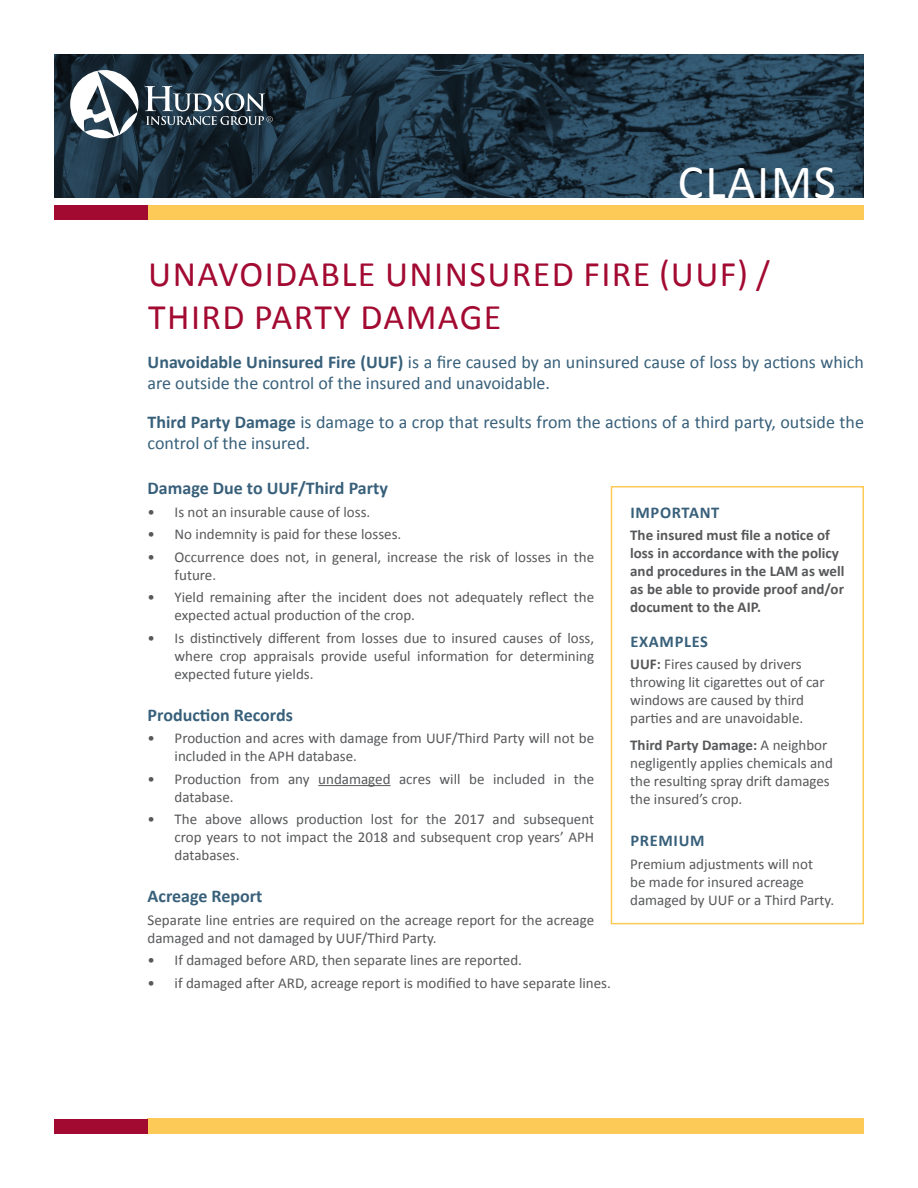
<style>
.page{position:relative;width:918px;height:1188px;background:#fff}
.page>*{position:absolute;margin:0;border:0;box-sizing:border-box;transform-origin:0 0}
.t1{font:48px "Calibri";letter-spacing:.04em;color:#fff}
.Heading_24{font:36px/43.2px "Calibri";letter-spacing:.04em;color:#a30a32}
.t2{font:18px/21px "Calibri";color:#38607a}
.t3{font:700 18px "Calibri";color:#38607a}
.Subhead_halfspace{font:700 16.5px "Calibri";letter-spacing:.04em;color:#38607a}
.t4{font:15px/18px "Calibri";color:#57585a}
.t5{font:700 15px/18px "Calibri";color:#57585a}
.s1{font-weight:700}
</style>
<div class="page">
<div style="left:148px;top:1118px;width:716px;height:16px;background:#feca57"></div>
<div style="left:54px;top:1119px;width:94px;height:15px;background:#a30a32"></div>
<svg style="left:54px;top:54px;width:810px;height:144px;background:#1f3747"></svg>
<svg style="left:70px;top:70px;width:68px;height:68px"></svg>
<svg style="left:145px;top:86px;width:128px;height:39px;background:#4f606b"></svg>
<div style="left:148px;top:205px;width:716px;height:15px;background:#feca57"></div>
<div style="left:54px;top:205px;width:94px;height:15px;background:#a30a32"></div>
<hr style="left:318px;top:785px;width:73px;height:1px;background:#57585a">
<div style="left:611px;top:486px;width:253px;height:438px;border:2px solid #feca57"></div>
<h1 class="t1" style="left:678px;top:151px;width:160px">CLAIMS</h1>
<p class="Heading_24" style="left:148px;top:253px;width:623px">UNAVOIDABLE UNINSURED FIRE (UUF) /<br>THIRD PARTY DAMAGE</p>
<p class="t2" style="left:148px;top:352px;width:718px"><span class="s1">Unavoidable Uninsured Fire (UUF)</span> is a fire caused by an uninsured cause of loss by actions which are outside the control of the insured and unavoidable.</p>
<p class="t2" style="left:148px;top:412px;width:718px"><span class="s1">Third Party Damage</span> is damage to a crop that results from the actions of a third party, outside the control of the insured.</p>
<p class="t3" style="left:148px;top:477px;width:242px">Damage Due to UUF/Third Party</p>
<p class="t4" style="left:148px;top:503px;width:224px">• Is not an insurable cause of loss.</p>
<p class="t4" style="left:148px;top:525px;width:255px">• No indemnity is paid for these losses.</p>
<p class="t4" style="left:175px;top:548px;width:421px;text-indent:-27px">• Occurrence does not, in general, increase the risk of losses in the future.</p>
<p class="t4" style="left:175px;top:588px;width:421px;text-indent:-27px">• Yield remaining after the incident does not adequately reflect the expected actual production of the crop.</p>
<p class="t4" style="left:175px;top:629px;width:421px;text-align:justify;text-indent:-27px">• Is distinctively different from losses due to insured causes of loss, where crop appraisals provide useful information for determining expected future yields.</p>
<p class="t3" style="left:148px;top:703px;width:147px">Production Records</p>
<p class="t4" style="left:175px;top:729px;width:421px;text-indent:-27px">• Production and acres with damage from UUF/Third Party will not be included in the APH database.</p>
<p class="t4" style="left:175px;top:770px;width:421px;text-indent:-27px">• Production from any undamaged acres will be included in the database.</p>
<p class="t4" style="left:175px;top:810px;width:421px;text-align:justify;text-indent:-27px">• The above allows production lost for the 2017 and subsequent crop years to not impact the 2018 and subsequent crop years’ APH databases.</p>
<p class="t3" style="left:148px;top:885px;width:116px">Acreage Report</p>
<p class="t4" style="left:148px;top:911px;width:448px">Separate line entries are required on the acreage report for the acreage damaged and not damaged by UUF/Third Party.</p>
<p class="t4" style="left:148px;top:951px;width:376px">• If damaged before ARD, then separate lines are reported.</p>
<p class="t4" style="left:148px;top:974px;width:465px">• if damaged after ARD, acreage report is modified to have separate lines.</p>
<p class="Subhead_halfspace" style="left:631px;top:502px;width:90px">IMPORTANT</p>
<p class="t5" style="left:630px;top:526px;width:216px">The insured must file a notice of loss in accordance with the policy and procedures in the LAM as well as be able to provide proof and/or document to the AIP.</p>
<p class="Subhead_halfspace" style="left:631px;top:631px;width:79px">EXAMPLES</p>
<p class="t4" style="left:630px;top:655px;width:196px"><span class="s1">UUF:</span> Fires caused by drivers throwing lit cigarettes out of car windows are caused by third parties and are unavoidable.</p>
<p class="t4" style="left:630px;top:736px;width:204px"><span class="s1">Third Party Damage:</span> A neighbor negligently applies chemicals and the resulting spray drift damages the insured’s crop.</p>
<p class="Subhead_halfspace" style="left:631px;top:830px;width:76px">PREMIUM</p>
<p class="t4" style="left:630px;top:855px;width:205px">Premium adjustments will not<br>be made for insured acreage damaged by UUF or a Third Party.</p>
</div>
